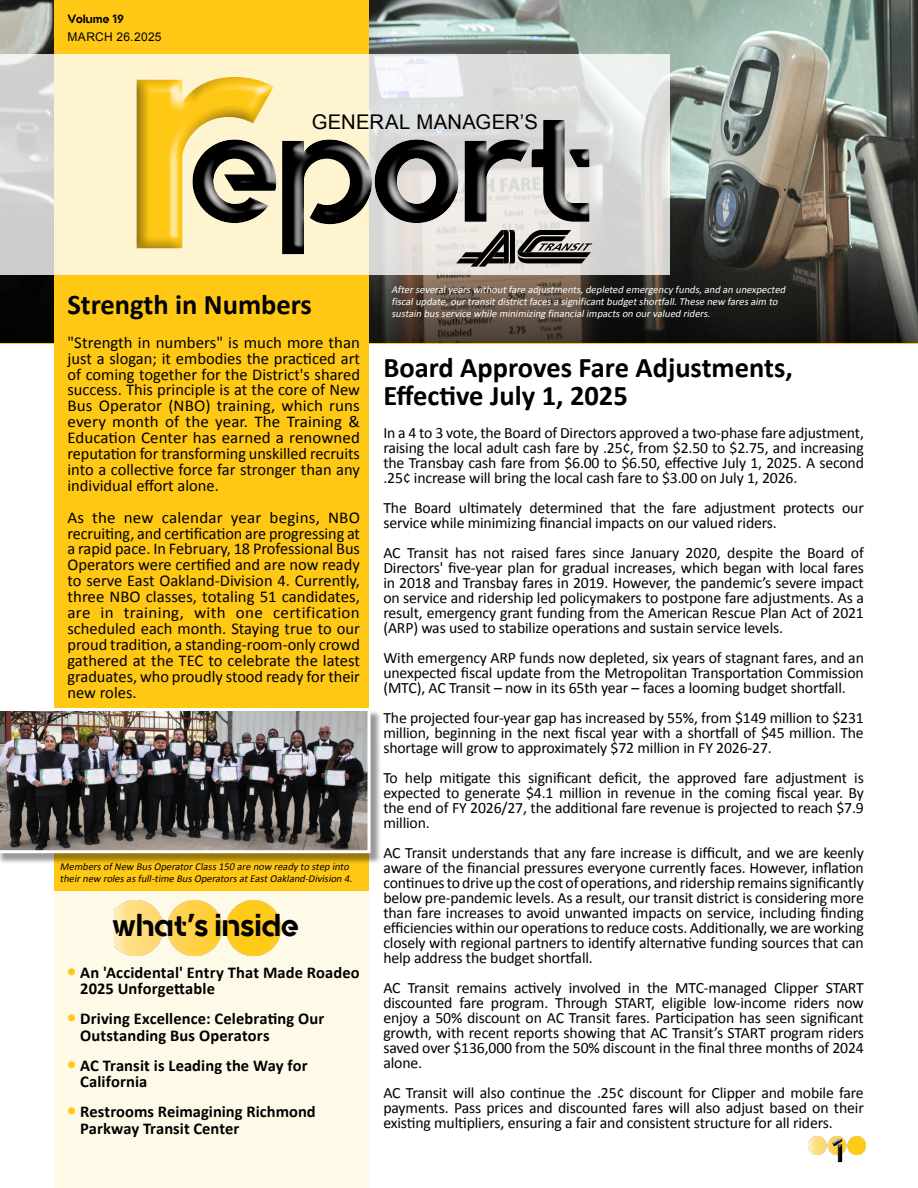
<style>
.page{position:relative;width:918px;height:1188px;background:#fff}
.page>*{position:absolute;margin:0;border:0;box-sizing:border-box;transform-origin:0 0}
.t1{font:337.5px "Quantify";color:#ffc815}
.What_s_InSide_Title{font:31.5px "Quantify";letter-spacing:.02em;color:#000}
.CoverPage_Story_Block{font:700 28.5px/28.5px "Calibri";color:#000}
.Inside_Topics_Block{font:700 28.5px "Calibri";color:#000}
.t2{font:20.25px "Arial";letter-spacing:.015em;color:#000}
.Body_11{font:16.5px/15.9px "Calibri";color:#000;text-align:justify}
.t3{font:700 16.5px/16.5px "Calibri";letter-spacing:.005em;color:#000}
.Cover_Content_Box{font:15.75px/15px "Calibri";letter-spacing:-.01em;color:#000;text-align:justify}
.t4{font:12px "Arial";letter-spacing:.025em;color:#000}
.t5{font:12px "Quantify";letter-spacing:.035em;color:#000}
.Caption_White_Text{font:italic 10.5px/12px "Calibri";color:#fff}
.Caption_Blk_Text{font:italic 10.5px/12.6px "Calibri";color:#000}
.s1{font-size:19.5px;color:#ffc815}
</style>
<div class="page">
<img style="left:809px;top:1137px;width:56px;height:18px">
<div style="left:829px;top:1137px;width:15px;height:26px;background:#fff;opacity:.75"></div>
<div style="left:830px;top:1138px;width:14px;height:26px;background:#000;opacity:.75"></div>
<img style="left:0;top:0;width:918px;height:243px">
<svg style="left:0;top:243px;width:918px;height:100px;background:#353029"></svg>
<div style="left:54px;top:0;width:315px;height:1188px;background:#ffc815"></div>
<div style="left:0;top:710px;width:381px;height:154px;background:#000;opacity:.4"></div>
<img style="left:0;top:708px;width:370px;height:145px">
<div style="left:54px;top:891px;width:315px;height:297px;background:#fff9e7"></div>
<img style="left:115px;top:900px;width:165px;height:55px">
<svg style="left:0;top:54px;width:670px;height:221px;background:#e9e5d8"></svg>
<div style="left:203px;top:109px;width:398px;height:151px;background:#fff;opacity:.75"></div>
<div style="left:182px;top:112px;width:413px;height:148px;background:#000;opacity:.75"></div>
<div style="left:126px;top:63px;width:162px;height:197px;background:#fff;opacity:.75"></div>
<div style="left:123px;top:69px;width:153px;height:193px;background:#000;opacity:.75"></div>
<svg style="left:456px;top:230px;width:137px;height:37px;background:#7e7c79"></svg>
<p class="t5" style="left:68px;top:12px;width:58px">Volume 19</p>
<p class="t4" style="left:68px;top:29px;width:96px">MARCH 26.2025</p>
<h1 class="t1" style="left:126px;top:-60px;width:153px">r</h1>
<p class="t2" style="left:312px;top:108px;width:228px">GENERAL MANAGER’S</p>
<p class="Inside_Topics_Block" style="left:68px;top:284px;width:246px">Strength in Numbers</p>
<p class="Body_11" style="left:68px;top:334px;width:294px">"Strength in numbers" is much more than just a slogan; it embodies the practiced art of coming together for the District's shared success. This principle is at the core of New Bus Operator (NBO) training, which runs every month of the year. The Training &amp; Education Center has earned a renowned reputation for transforming unskilled recruits into a collective force far stronger than any individual effort alone.</p>
<p class="Body_11" style="left:68px;top:509px;width:294px">As the new calendar year begins, NBO recruiting, and certification are progressing at a rapid pace. In February, 18 Professional Bus Operators were certified and are now ready to serve East Oakland-Division 4. Currently, three NBO classes, totaling 51 candidates, are in training, with one certification scheduled each month. Staying true to our proud tradition, a standing-room-only crowd gathered at the TEC to celebrate the latest graduates, who proudly stood ready for their new roles.</p>
<p class="Caption_Blk_Text" style="left:60px;top:860px;width:296px">MembersofNew BusOperatorClass150 are now ready to step into theirnew rolesasfull-time BusOperatorsatEastOakland-Division 4.</p>
<p class="What_s_InSide_Title" style="left:113px;top:908px;width:188px">what’s inside</p>
<p class="t3" style="left:80px;top:963px;width:281px;text-indent:-14px"><span class="s1">•</span> An 'Accidental' Entry That Made Roadeo<br>2025 Unforgettable</p>
<p class="t3" style="left:80px;top:1010px;width:246px;text-indent:-14px"><span class="s1">•</span> Driving Excellence: Celebrating Our<br>Outstanding Bus Operators</p>
<p class="t3" style="left:80px;top:1056px;width:229px;text-indent:-14px"><span class="s1">•</span> AC Transit is Leading the Way for<br>California</p>
<p class="t3" style="left:80px;top:1103px;width:237px;text-indent:-14px"><span class="s1">•</span> Restrooms Reimagining Richmond<br>Parkway Transit Center</p>
<p class="Caption_White_Text" style="left:392px;top:283px;width:398px">Afterseveralyearswithoutfare adjustments,depleted emergency funds,and an unexpected fiscalupdate,ourtransitdistrictfacesa significantbudgetshortfall.These new faresaim to</p>
<p class="Caption_White_Text" style="left:392px;top:307px;width:323px">sustain busservice while minimizing financialimpactson ourvalued riders.</p>
<p class="CoverPage_Story_Block" style="left:383px;top:352px;width:411px">Board Approves Fare Adjustments,<br>Effective July 1, 2025</p>
<p class="Cover_Content_Box" style="left:383px;top:425px;width:482px">In a 4 to 3 vote, the Board of Directors approved a two-phase fare adjustment, raising the local adult cash fare by .25¢, from $2.50 to $2.75, and increasing the Transbay cash fare from $6.00 to $6.50, effective July 1, 2025. A second .25¢ increase will bring the local cash fare to $3.00 on July 1, 2026.</p>
<p class="Cover_Content_Box" style="left:383px;top:500px;width:482px">The Board ultimately determined that the fare adjustment protects our service while minimizing financial impacts on our valued riders.</p>
<p class="Cover_Content_Box" style="left:383px;top:545px;width:482px">AC Transit has not raised fares since January 2020, despite the Board of Directors' five-year plan for gradual increases, which began with local fares in 2018 and Transbay fares in 2019. However, the pandemic’s severe impact on service and ridership led policymakers to postpone fare adjustments. As a result, emergency grant funding from the American Rescue Plan Act of 2021 (ARP) was used to stabilize operations and sustain service levels.</p>
<p class="Cover_Content_Box" style="left:383px;top:650px;width:482px">With emergency ARP funds now depleted, six years of stagnant fares, and an unexpected fiscal update from the Metropolitan Transportation Commission (MTC), AC Transit – now in its 65th year – faces a looming budget shortfall.</p>
<p class="Cover_Content_Box" style="left:383px;top:710px;width:482px">The projected four-year gap has increased by 55%, from $149 million to $231 million, beginning in the next fiscal year with a shortfall of $45 million. The shortage will grow to approximately $72 million in FY 2026-27.</p>
<p class="Cover_Content_Box" style="left:383px;top:770px;width:482px">To help mitigate this significant deficit, the approved fare adjustment is expected to generate $4.1 million in revenue in the coming fiscal year. By the end of FY 2026/27, the additional fare revenue is projected to reach $7.9 million.</p>
<p class="Cover_Content_Box" style="left:383px;top:845px;width:482px">AC Transit understands that any fare increase is difficult, and we are keenly aware of the financial pressures everyone currently faces. However, inflation continues to drive up the cost of operations, and ridership remains significantly below pre-pandemic levels. As a result, our transit district is considering more than fare increases to avoid unwanted impacts on service, including finding efficiencies within our operations to reduce costs. Additionally, we are working closely with regional partners to identify alternative funding sources that can help address the budget shortfall.</p>
<p class="Cover_Content_Box" style="left:383px;top:980px;width:482px">AC Transit remains actively involved in the MTC-managed Clipper START discounted fare program. Through START, eligible low-income riders now enjoy a 50% discount on AC Transit fares. Participation has seen significant growth, with recent reports showing that AC Transit’s START program riders saved over $136,000 from the 50% discount in the final three months of 2024 alone.</p>
<p class="Cover_Content_Box" style="left:383px;top:1085px;width:482px">AC Transit will also continue the .25¢ discount for Clipper and mobile fare payments. Pass prices and discounted fares will also adjust based on their existing multipliers, ensuring a fair and consistent structure for all riders.</p>
</div>
